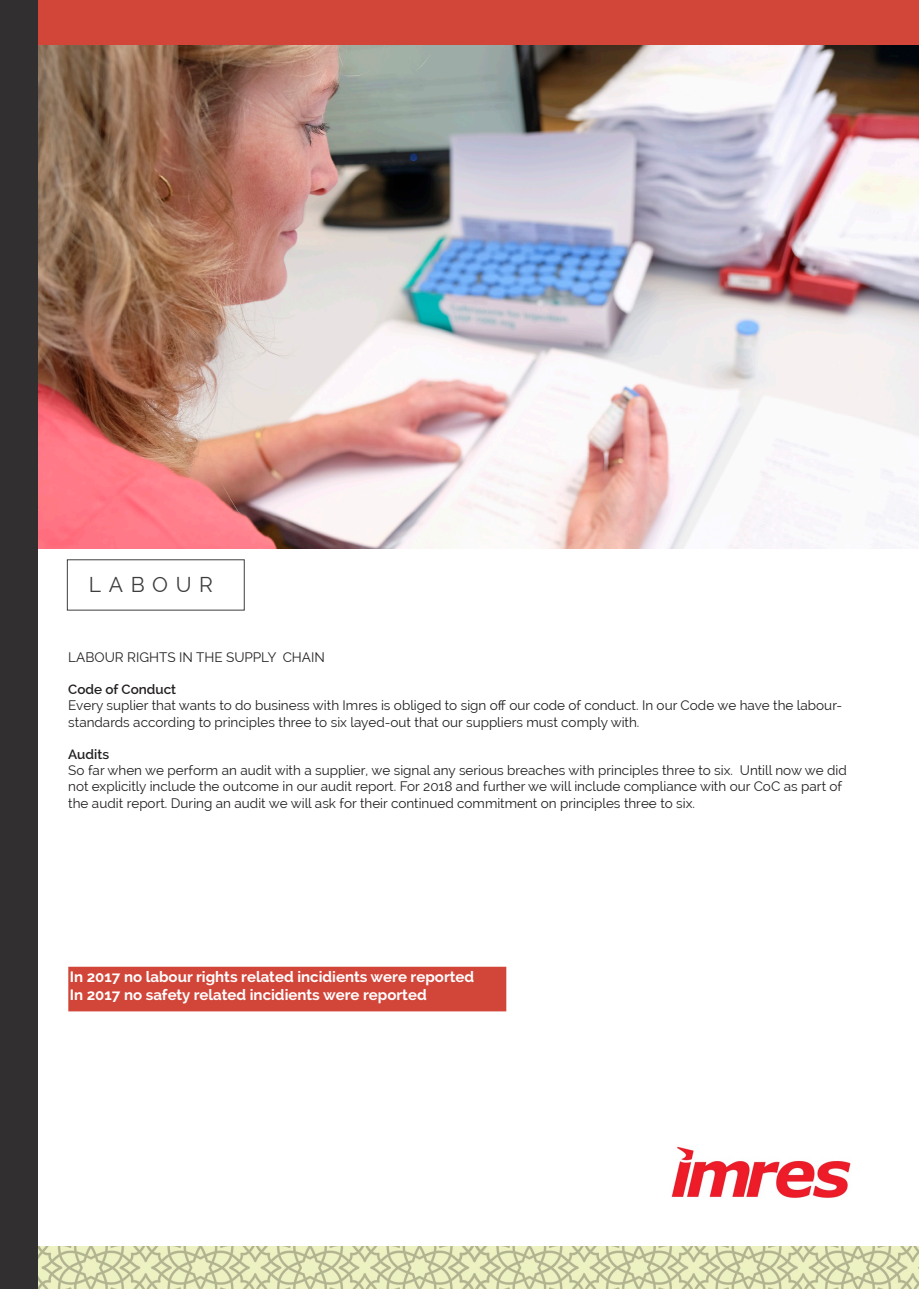
<style>
.page{position:relative;width:919px;height:1289px;background:#fff}
.page>*{position:absolute;margin:0;border:0;box-sizing:border-box;transform-origin:0 0}
.t1{font:21px "Raleway";letter-spacing:.36em;color:#3e3e3f}
.t2{font:700 15px "Raleway";color:#fff}
.t3{font:13.5px/16.2px "Raleway";color:#231f20}
.t4{font:600 13.5px "Raleway";color:#231f20}
</style>
<div class="page">
<img style="left:37px;top:45px;width:881px;height:504px">
<img style="left:37px;top:1246px;width:881px;height:42px">
<div style="left:0;top:0;width:918px;height:45px;background:#d2463a"></div>
<div style="left:0;top:0;width:37px;height:1288px;background:#312f30"></div>
<div style="left:67px;top:559px;width:177px;height:51px;border:1px solid #3e3e3f"></div>
<div style="left:69px;top:967px;width:436px;height:43px;background:#d2463a"></div>
<div style="left:68px;top:966px;width:438px;height:45px;border:2px solid #d2463a"></div>
<img style="left:671px;top:1146px;width:180px;height:52px">
<p class="t1" style="left:89px;top:572px;width:126px">LABOUR</p>
<p class="t3" style="left:68px;top:648px;width:258px">LABOUR RIGHTS IN THE SUPPLY CHAIN</p>
<p class="t4" style="left:68px;top:681px;width:109px">Code of Conduct</p>
<p class="t3" style="left:68px;top:697px;width:775px">Every suplier that wants to do business with Imres is obliged to sign off our code of conduct. In our Code we have the labour&shy;standards according to principles three to six layed-out that our suppliers must comply with.</p>
<p class="t4" style="left:68px;top:746px;width:42px">Audits</p>
<p class="t3" style="left:68px;top:762px;width:780px">So far when we perform an audit with a supplier, we signal any serious breaches with principles three to six. Untill now we did not explicitly include the outcome in our audit report. For 2018 and further we will include compliance with our CoC as part of the audit report. During an audit we will ask for their continued commitment on principles three to six.</p>
<p class="t2" style="left:70px;top:968px;width:406px">In 2017 no labour rights related incidients were reported</p>
<p class="t2" style="left:70px;top:986px;width:358px">In 2017 no safety related incidients were reported</p>
</div>
